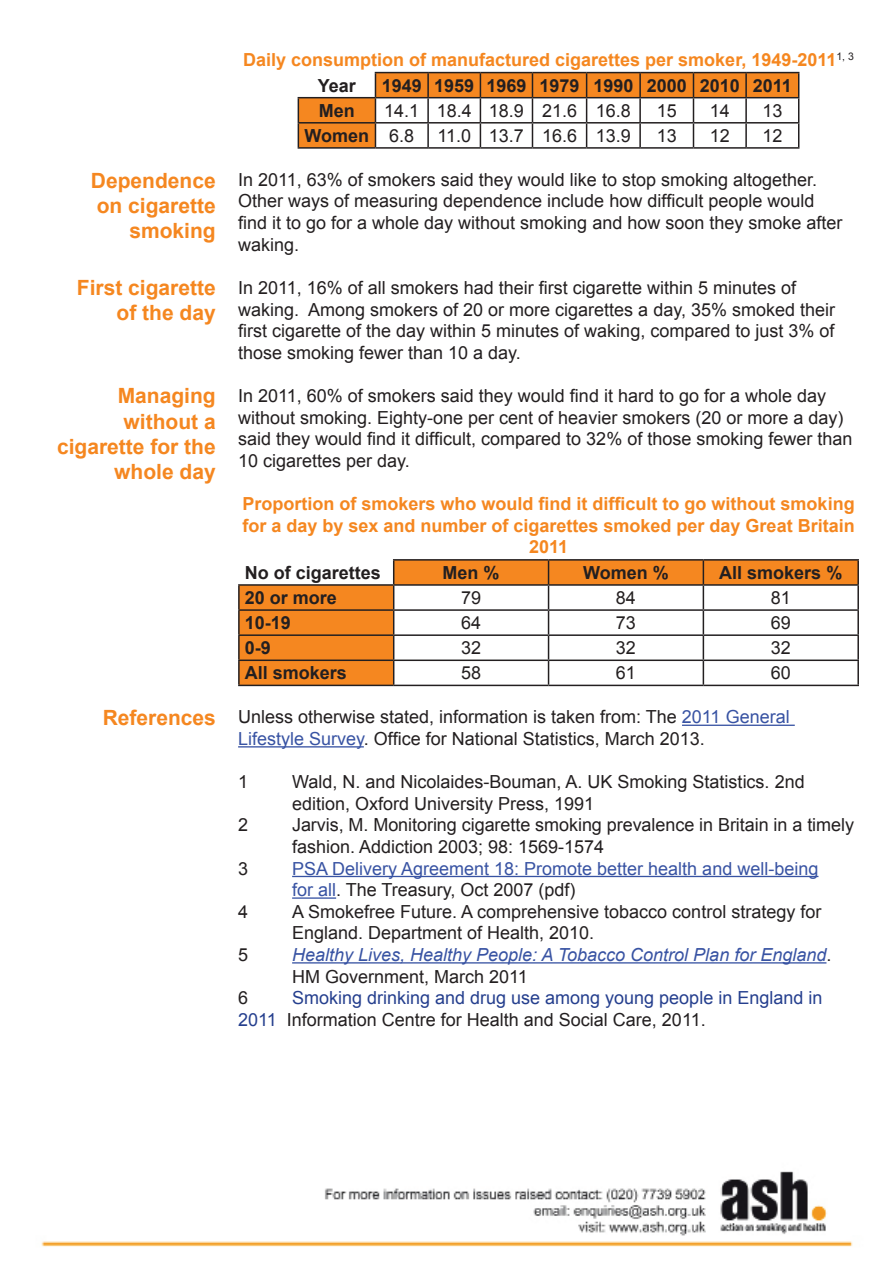
<style>
.page{position:relative;width:893px;height:1263px;background:#fff}
.page>*{position:absolute;margin:0;border:0;box-sizing:border-box;transform-origin:0 0}
.t1{font:700 21px/25.2px "Arial";color:#f58720;text-align:right}
.t2{font:18px/21.6px "Arial";color:#231f20}
.t3{font:700 18px/21.6px "Arial";color:#f58720}
.t4{font:700 18px "Arial";color:#231f20}
.t5{font:18px/21.6px "Arial";color:#253f8e}
.t6{font:18px/21.6px "Arial";color:#3853a3}
.t7{font:italic 18px/21.6px "Arial";color:#3853a3}
.s1{color:#231f20}
.s2{font-weight:400}
.s3{color:#3853a3}
.s4{font-style:normal;color:#231f20}
</style>
<div class="page">
<img style="left:41px;top:1171px;width:812px;height:76px">
<hr style="left:682px;top:725px;width:113px;height:1px;background:#3853a3">
<hr style="left:238px;top:746px;width:126px;height:1px;background:#3853a3">
<hr style="left:292px;top:876px;width:526px;height:1px;background:#3853a3">
<hr style="left:292px;top:897px;width:44px;height:2px;background:#3853a3">
<hr style="left:292px;top:962px;width:534px;height:1px;background:#3853a3">
<hr style="left:428px;top:72px;width:52px;height:1px;background:#231f20">
<hr style="left:480px;top:72px;width:52px;height:1px;background:#231f20">
<hr style="left:532px;top:72px;width:55px;height:1px;background:#231f20">
<hr style="left:587px;top:72px;width:53px;height:1px;background:#231f20">
<hr style="left:640px;top:72px;width:53px;height:1px;background:#231f20">
<hr style="left:693px;top:72px;width:53px;height:1px;background:#231f20">
<hr style="left:746px;top:72px;width:53px;height:1px;background:#231f20">
<hr style="left:375px;top:147px;width:53px;height:2px;background:#231f20">
<hr style="left:428px;top:147px;width:52px;height:2px;background:#231f20">
<hr style="left:480px;top:147px;width:52px;height:2px;background:#231f20">
<hr style="left:532px;top:147px;width:55px;height:2px;background:#231f20">
<hr style="left:587px;top:147px;width:53px;height:2px;background:#231f20">
<hr style="left:640px;top:147px;width:53px;height:2px;background:#231f20">
<hr style="left:693px;top:147px;width:53px;height:2px;background:#231f20">
<hr style="left:746px;top:147px;width:53px;height:2px;background:#231f20">
<hr style="left:375px;top:72px;width:53px;height:1px;background:#231f20">
<svg style="left:298px;top:73px;width:501px;height:75px"></svg>
<hr style="left:298px;top:147px;width:77px;height:2px;background:#231f20">
<svg style="left:240px;top:561px;width:617px;height:124px"></svg>
<hr style="left:549px;top:559px;width:154px;height:2px;background:#231f20">
<hr style="left:703px;top:559px;width:156px;height:2px;background:#231f20">
<hr style="left:857px;top:561px;width:2px;height:23px;background:#231f20">
<hr style="left:549px;top:584px;width:154px;height:2px;background:#231f20">
<hr style="left:703px;top:584px;width:156px;height:2px;background:#231f20">
<hr style="left:857px;top:586px;width:2px;height:23px;background:#231f20">
<hr style="left:238px;top:611px;width:2px;height:23px;background:#231f20">
<hr style="left:394px;top:609px;width:155px;height:2px;background:#231f20">
<hr style="left:549px;top:609px;width:154px;height:2px;background:#231f20">
<hr style="left:703px;top:609px;width:156px;height:2px;background:#231f20">
<hr style="left:857px;top:611px;width:2px;height:23px;background:#231f20">
<hr style="left:238px;top:634px;width:156px;height:2px;background:#231f20">
<hr style="left:238px;top:636px;width:2px;height:23px;background:#231f20">
<hr style="left:394px;top:634px;width:155px;height:2px;background:#231f20">
<hr style="left:549px;top:634px;width:154px;height:2px;background:#231f20">
<hr style="left:703px;top:634px;width:156px;height:2px;background:#231f20">
<hr style="left:857px;top:636px;width:2px;height:23px;background:#231f20">
<hr style="left:238px;top:659px;width:156px;height:2px;background:#231f20">
<hr style="left:238px;top:661px;width:2px;height:24px;background:#231f20">
<hr style="left:394px;top:659px;width:155px;height:2px;background:#231f20">
<hr style="left:549px;top:659px;width:154px;height:2px;background:#231f20">
<hr style="left:703px;top:659px;width:156px;height:2px;background:#231f20">
<svg style="left:703px;top:561px;width:1px;height:124px"></svg>
<hr style="left:857px;top:661px;width:2px;height:24px;background:#231f20">
<hr style="left:238px;top:685px;width:156px;height:1px;background:#231f20">
<hr style="left:394px;top:685px;width:155px;height:1px;background:#231f20">
<hr style="left:549px;top:685px;width:154px;height:1px;background:#231f20">
<hr style="left:703px;top:685px;width:156px;height:1px;background:#231f20">
<hr style="left:393px;top:559px;width:156px;height:2px;background:#231f20">
<svg style="left:548px;top:561px;width:1px;height:124px"></svg>
<hr style="left:394px;top:584px;width:155px;height:2px;background:#231f20">
<hr style="left:238px;top:584px;width:156px;height:2px;background:#231f20">
<hr style="left:238px;top:586px;width:2px;height:23px;background:#231f20">
<svg style="left:393px;top:561px;width:1px;height:124px"></svg>
<hr style="left:238px;top:609px;width:156px;height:2px;background:#231f20">
<p class="t1" style="left:91px;top:168px;width:126px">Dependence on cigarette smoking</p>
<p class="t1" style="left:77px;top:276px;width:140px">First cigarette of the day</p>
<p class="t1" style="left:57px;top:384px;width:160px">Managing without a cigarette for the whole day</p>
<p class="t1" style="left:103px;top:705px;width:115px">References</p>
<p class="t3" style="left:318px;top:47px;width:537px;line-height:25.8px;text-indent:-75px">Daily consumption of manufactured cigarettes per smoker, 1949-2011<sup>1,</sup> <sup>3<br></sup><span class="s1">Year</span></p>
<p class="t4" style="left:382px;top:74px;width:412px">1949 1959 1969 1979 1990 2000 2010 2011</p>
<p class="t4" style="left:319px;top:99px;width:37px">Men</p>
<p class="t2" style="left:384px;top:100px;width:248px">14.1 18.4 18.9 21.6 16.8</p>
<p class="t2" style="left:657px;top:100px;width:22px">15</p>
<p class="t2" style="left:710px;top:100px;width:22px">14</p>
<p class="t2" style="left:762px;top:100px;width:22px">13</p>
<p class="t4" style="left:305px;top:124px;width:111px">Women <span class="s2">6.8</span></p>
<p class="t2" style="left:437px;top:125px;width:195px">11.0 13.7 16.6 13.9</p>
<p class="t2" style="left:657px;top:125px;width:22px">13</p>
<p class="t2" style="left:710px;top:125px;width:22px">12</p>
<p class="t2" style="left:762px;top:125px;width:22px">12</p>
<p class="t2" style="left:238px;top:169px;width:606px">In 2011, 63% of smokers said they would like to stop smoking altogether.<br>Other ways of measuring dependence include how difficult people would find it to go for a whole day without smoking and how soon they smoke after waking.</p>
<p class="t2" style="left:238px;top:277px;width:598px">In 2011, 16% of all smokers had their first cigarette within 5 minutes of waking. Among smokers of 20 or more cigarettes a day, 35% smoked their first cigarette of the day within 5 minutes of waking, compared to just 3% of those smoking fewer than 10 a day.</p>
<p class="t2" style="left:238px;top:385px;width:616px">In 2011, 60% of smokers said they would find it hard to go for a whole day without smoking. Eighty-one per cent of heavier smokers (20 or more a day) said they would find it difficult, compared to 32% of those smoking fewer than 10 cigarettes per day.</p>
<p class="t3" style="left:242px;top:493px;width:614px;text-align:center">Proportion of smokers who would find it difficult to go without smoking for a day by sex and number of cigarettes smoked per day Great Britain<br>2011</p>
<p class="t4" style="left:245px;top:561px;width:138px">No of cigarettes</p>
<p class="t4" style="left:443px;top:561px;width:59px">Men %</p>
<p class="t4" style="left:583px;top:561px;width:87px">Women %</p>
<p class="t4" style="left:719px;top:561px;width:125px">All smokers %</p>
<p class="t4" style="left:245px;top:586px;width:94px">20 or more</p>
<p class="t2" style="left:461px;top:587px;width:22px">79</p>
<p class="t2" style="left:616px;top:587px;width:22px">84</p>
<p class="t2" style="left:771px;top:587px;width:22px">81</p>
<p class="t4" style="left:245px;top:611px;width:48px">10-19</p>
<p class="t2" style="left:461px;top:612px;width:22px">64</p>
<p class="t2" style="left:616px;top:612px;width:22px">73</p>
<p class="t2" style="left:771px;top:612px;width:22px">69</p>
<p class="t4" style="left:245px;top:636px;width:28px">0-9</p>
<p class="t2" style="left:461px;top:637px;width:22px">32</p>
<p class="t2" style="left:616px;top:637px;width:22px">32</p>
<p class="t2" style="left:771px;top:637px;width:22px">32</p>
<p class="t4" style="left:245px;top:661px;width:104px">All smokers</p>
<p class="t2" style="left:461px;top:662px;width:22px">58</p>
<p class="t2" style="left:616px;top:662px;width:22px">61</p>
<p class="t2" style="left:771px;top:662px;width:22px">60</p>
<p class="t2" style="left:238px;top:706px;width:553px">Unless otherwise stated, information is taken from: The <span class="s3">2011 General<br>Lifestyle Survey</span>. Office for National Statistics, March 2013.</p>
<p class="t2" style="left:238px;top:771px;width:12px">1</p>
<p class="t2" style="left:292px;top:771px;width:514px">Wald, N. and Nicolaides-Bouman, A. UK Smoking Statistics. 2nd edition, Oxford University Press, 1991</p>
<p class="t2" style="left:238px;top:814px;width:12px">2</p>
<p class="t2" style="left:292px;top:814px;width:563px">Jarvis, M. Monitoring cigarette smoking prevalence in Britain in a timely fashion. Addiction 2003; 98: 1569-1574</p>
<p class="t2" style="left:238px;top:858px;width:12px">3</p>
<p class="t6" style="left:292px;top:858px;width:528px">PSA Delivery Agreement 18: Promote better health and well-being for all<span class="s1">. The Treasury, Oct 2007 (pdf)</span></p>
<p class="t2" style="left:238px;top:901px;width:12px">4</p>
<p class="t2" style="left:292px;top:901px;width:531px">A Smokefree Future. A comprehensive tobacco control strategy for<br>England. Department of Health, 2010.</p>
<p class="t2" style="left:238px;top:944px;width:12px">5</p>
<p class="t7" style="left:292px;top:944px;width:541px">Healthy Lives, Healthy People: A Tobacco Control Plan for England<span class="s4">.<br>HM Government, March 2011</span></p>
<p class="t2" style="left:238px;top:987px;width:12px">6</p>
<p class="t5" style="left:238px;top:987px;width:586px;text-indent:54px">Smoking drinking and drug use among young people in England in<br>2011 <span class="s1">Information Centre for Health and Social Care, 2011.</span></p>
</div>
